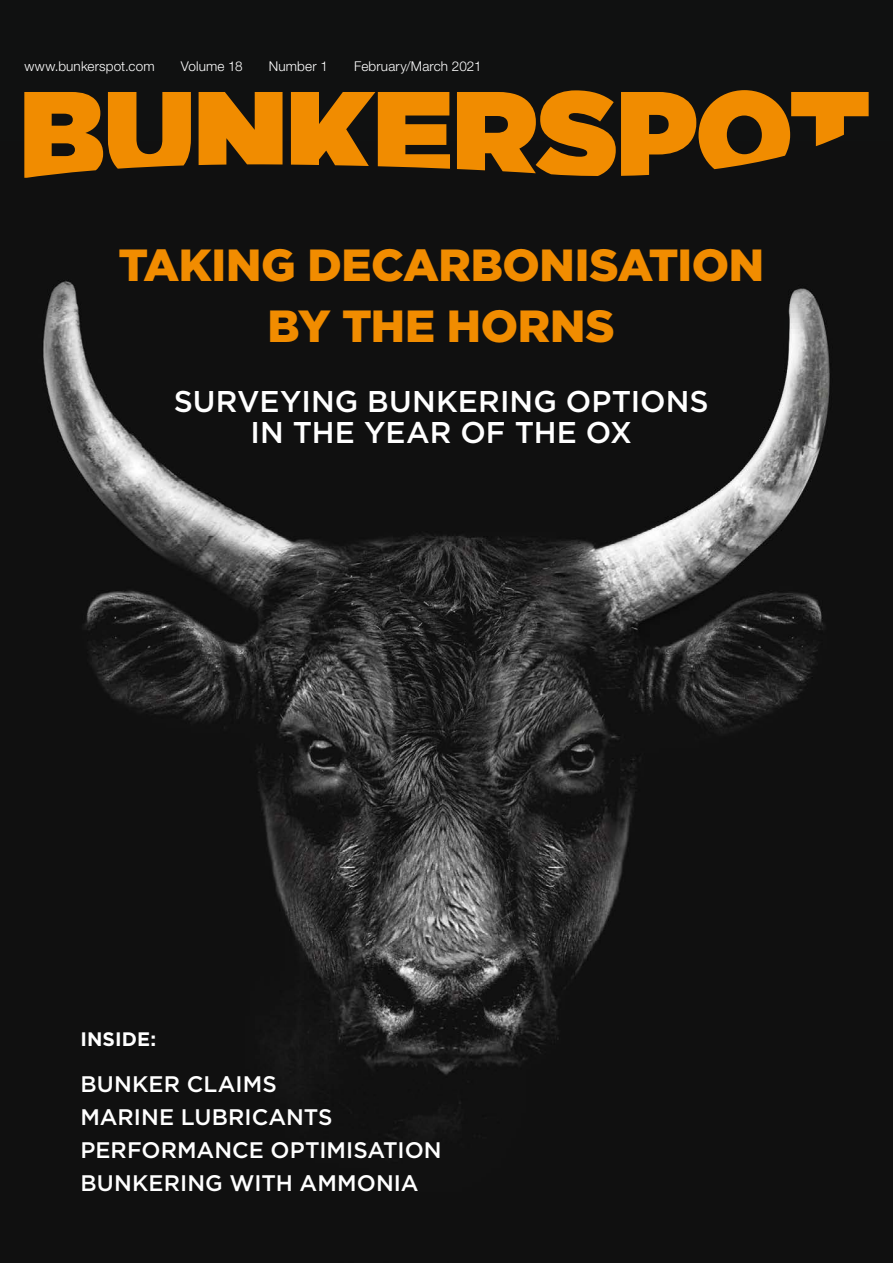
<style>
.page{position:relative;width:893px;height:1263px;background:#101111}
.page>*{position:absolute;margin:0;border:0;box-sizing:border-box;transform-origin:0 0}
.t1{font:900 45px/61.5px "Gotham";letter-spacing:-.005em;color:#f18c00;text-align:center}
.t2{font:500 30px/31.5px "Gotham";letter-spacing:.005em;color:#fff;text-align:center}
.t3{font:500 22.5px/33px "Gotham";letter-spacing:.005em;color:#fff}
.t4{font:700 19.5px "Gotham";letter-spacing:.005em;color:#fff}
.t5{font:300 13.5px "Helvetica Neue LT Std";letter-spacing:.01em;color:#fff}
</style>
<div class="page">
<img style="left:43px;top:141px;width:787px;height:998px">
<svg style="left:457px;top:90px;width:412px;height:86px"></svg>
<svg style="left:24px;top:92px;width:167px;height:86px"></svg>
<svg style="left:199px;top:92px;width:84px;height:73px;background:#cf7902"></svg>
<svg style="left:291px;top:92px;width:159px;height:77px"></svg>
<p class="t5" style="left:24px;top:58px;width:132px">www.bunkerspot.com</p>
<p class="t5" style="left:181px;top:58px;width:63px">Volume 18</p>
<p class="t5" style="left:269px;top:58px;width:61px">Number 1</p>
<p class="t5" style="left:354px;top:58px;width:129px">February/March 2021</p>
<h1 class="t1" style="left:118px;top:233px;width:647px">TAKING DECARBONISATION<br>BY THE HORNS</h1>
<h2 class="t2" style="left:174px;top:385px;width:536px">SURVEYING BUNKERING OPTIONS<br>IN THE YEAR OF THE OX</h2>
<p class="t4" style="left:80px;top:1026px;width:77px">INSIDE:</p>
<p class="t3" style="left:80px;top:1067px;width:363px">BUNKER CLAIMS<br>MARINE LUBRICANTS<br>PERFORMANCE OPTIMISATION<br>BUNKERING WITH AMMONIA</p>
</div>
